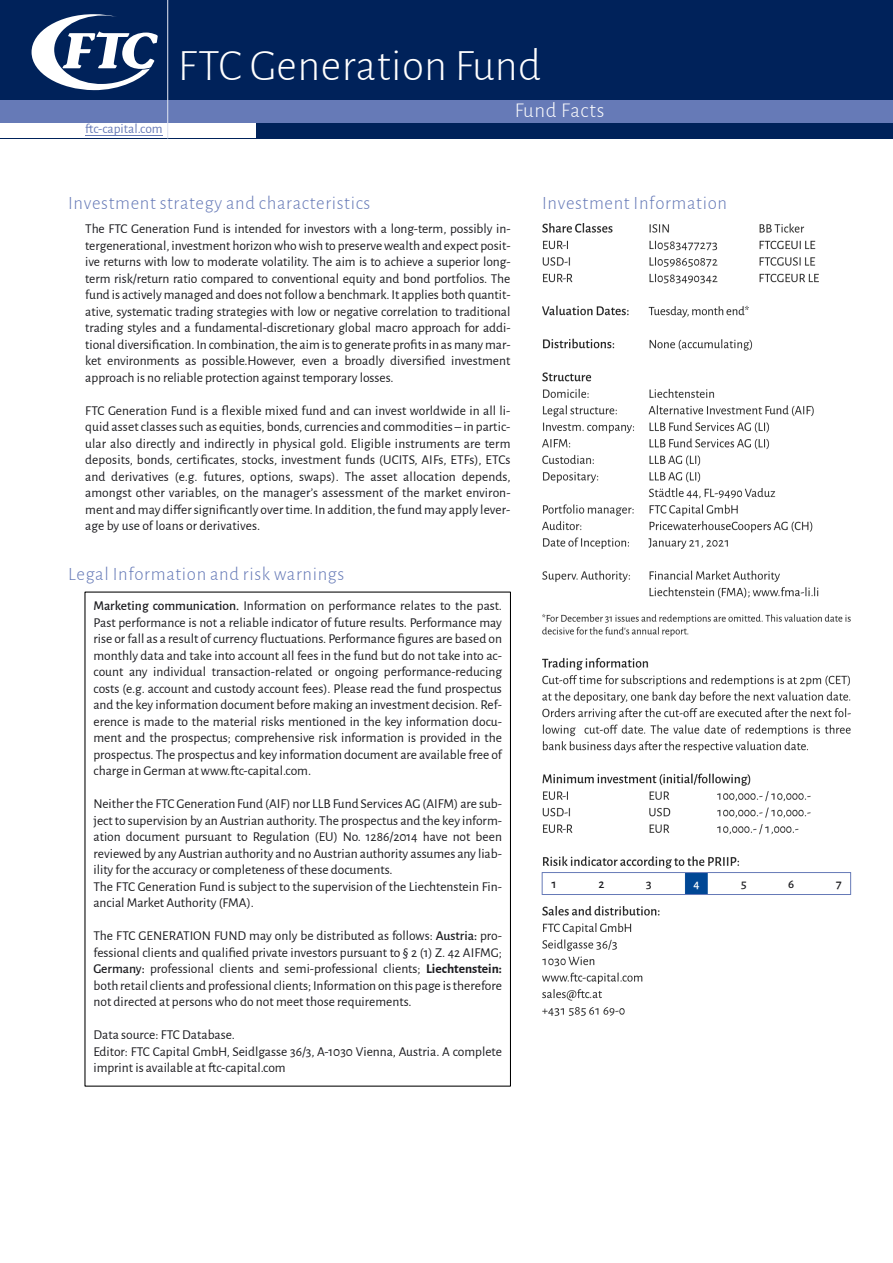
<style>
.page{position:relative;width:893px;height:1263px;background:#fff}
.page>*{position:absolute;margin:0;border:0;box-sizing:border-box;transform-origin:0 0}
.t1{font:300 45px "Alegreya Sans";letter-spacing:.01em;color:#fff}
.t2{font:300 21px "Alegreya Sans";letter-spacing:.035em;color:#fff}
.t3{font:300 18.75px "Alegreya Sans";letter-spacing:.035em;color:#667ab7}
.t4{font:13.5px "Alegreya Sans";color:#1b1b1f}
.t5{font:13.5px "Alegreya Sans";color:#667ab7}
.t6{font:500 12.75px "Alegreya Sans";color:#1b1b1f}
.t7{font:500 12.75px "Alegreya Sans";color:#fff}
.s1{font-weight:500}
.s2{font-weight:700}
</style>
<div class="page">
<div style="left:0;top:0;width:893px;height:138px;background:#00225a"></div>
<div style="left:0;top:117px;width:256px;height:21px;background:#fff"></div>
<div style="left:0;top:100px;width:893px;height:22px;background:#667ab7"></div>
<hr style="left:167px;top:0;width:1px;height:138px;background:#dee2f1">
<svg style="left:32px;top:14px;width:126px;height:76px"></svg>
<hr style="left:85px;top:135px;width:78px;height:1px;background:#667ab7">
<img style="left:542px;top:224px;width:308px;height:791px">
<div style="left:684px;top:872px;width:24px;height:22px;background:#004795"></div>
<svg style="left:565px;top:873px;width:1px;height:21px"></svg>
<svg style="left:589px;top:873px;width:1px;height:21px"></svg>
<svg style="left:613px;top:873px;width:1px;height:21px"></svg>
<svg style="left:637px;top:873px;width:1px;height:21px"></svg>
<svg style="left:660px;top:873px;width:1px;height:21px"></svg>
<svg style="left:684px;top:873px;width:1px;height:21px"></svg>
<svg style="left:708px;top:873px;width:1px;height:21px"></svg>
<svg style="left:732px;top:873px;width:1px;height:21px"></svg>
<svg style="left:755px;top:873px;width:1px;height:21px"></svg>
<svg style="left:779px;top:873px;width:1px;height:21px"></svg>
<svg style="left:803px;top:873px;width:1px;height:21px"></svg>
<svg style="left:826px;top:873px;width:1px;height:21px"></svg>
<svg style="left:542px;top:873px;width:1px;height:21px"></svg>
<svg style="left:850px;top:873px;width:1px;height:21px"></svg>
<hr style="left:542px;top:872px;width:309px;height:1px;background:#667ab7">
<hr style="left:542px;top:894px;width:309px;height:1px;background:#667ab7">
<p class="t1" style="left:178px;top:44px;width:365px">FTC Generation Fund</p>
<p class="t5" style="left:85px;top:122px;width:79px">ftc-capital.com</p>
<p class="t3" style="left:68px;top:194px;width:304px">Investment strategy and characteristics</p>
<p class="t2" style="left:515px;top:100px;width:91px">Fund Facts</p>
<p class="t3" style="left:542px;top:194px;width:186px">Investment Information</p>
<p class="t4" style="left:85px;top:222px;width:427px">The FTC Generation Fund is intended for investors with a long-term, possibly in-</p>
<p class="t4" style="left:85px;top:239px;width:427px">tergenerational, investment horizon who wish to preserve wealth and expect posit-</p>
<p class="t4" style="left:85px;top:255px;width:427px">ive returns with low to moderate volatility. The aim is to achieve a superior long-</p>
<p class="t4" style="left:85px;top:272px;width:427px">term risk/return ratio compared to conventional equity and bond portfolios. The</p>
<p class="t4" style="left:85px;top:288px;width:427px">fund is actively managed and does not follow a benchmark. It applies both quantit-</p>
<p class="t4" style="left:85px;top:305px;width:427px">ative, systematic trading strategies with low or negative correlation to traditional</p>
<p class="t4" style="left:85px;top:321px;width:427px">trading styles and a fundamental-discretionary global macro approach for addi-</p>
<p class="t4" style="left:85px;top:338px;width:427px">tional diversification. In combination, the aim is to generate profits in as many mar-</p>
<p class="t4" style="left:85px;top:354px;width:427px">ket environments as possible.However, even a broadly diversified investment</p>
<p class="t4" style="left:85px;top:371px;width:310px">approach is no reliable protection against temporary losses.</p>
<p class="t4" style="left:85px;top:404px;width:427px">FTC Generation Fund is a flexible mixed fund and can invest worldwide in all li-</p>
<p class="t4" style="left:85px;top:420px;width:427px">quid asset classes such as equities, bonds, currencies and commodities – in partic-</p>
<p class="t4" style="left:85px;top:437px;width:427px">ular also directly and indirectly in physical gold. Eligible instruments are term</p>
<p class="t4" style="left:85px;top:453px;width:427px">deposits, bonds, certificates, stocks, investment funds (UCITS, AIFs, ETFs), ETCs</p>
<p class="t4" style="left:85px;top:470px;width:427px">and derivatives (e.g. futures, options, swaps). The asset allocation depends,</p>
<p class="t4" style="left:85px;top:486px;width:427px">amongst other variables, on the manager’s assessment of the market environ-</p>
<p class="t4" style="left:85px;top:503px;width:427px">ment and may differ significantly over time. In addition, the fund may apply lever-</p>
<p class="t4" style="left:85px;top:519px;width:176px">age by use of loans or derivatives.</p>
<p class="t3" style="left:68px;top:565px;width:278px">Legal Information and risk warnings</p>
<p class="t4" style="left:93px;top:599px;width:410px"><span class="s1">Marketing communication.</span> Information on performance relates to the past.</p>
<p class="t4" style="left:93px;top:616px;width:410px">Past performance is not a reliable indicator of future results. Performance may</p>
<p class="t4" style="left:93px;top:632px;width:410px">rise or fall as a result of currency fluctuations. Performance figures are based on</p>
<p class="t4" style="left:93px;top:649px;width:410px">monthly data and take into account all fees in the fund but do not take into ac-</p>
<p class="t4" style="left:93px;top:665px;width:410px">count any individual transaction-related or ongoing performance-reducing</p>
<p class="t4" style="left:93px;top:682px;width:410px">costs (e.g. account and custody account fees). Please read the fund prospectus</p>
<p class="t4" style="left:93px;top:698px;width:410px">and the key information document before making an investment decision. Ref-</p>
<p class="t4" style="left:93px;top:715px;width:410px">erence is made to the material risks mentioned in the key information docu-</p>
<p class="t4" style="left:93px;top:731px;width:410px">ment and the prospectus; comprehensive risk information is provided in the</p>
<p class="t4" style="left:93px;top:748px;width:410px">prospectus. The prospectus and key information document are available free of</p>
<p class="t4" style="left:93px;top:764px;width:219px">charge in German at www.ftc-capital.com.</p>
<p class="t4" style="left:93px;top:797px;width:410px">Neither the FTC Generation Fund (AIF) nor LLB Fund Services AG (AIFM) are sub-</p>
<p class="t4" style="left:93px;top:814px;width:410px">ject to supervision by an Austrian authority. The prospectus and the key inform-</p>
<p class="t4" style="left:93px;top:830px;width:410px">ation document pursuant to Regulation (EU) No. 1286/2014 have not been</p>
<p class="t4" style="left:93px;top:847px;width:410px">reviewed by any Austrian authority and no Austrian authority assumes any liab-</p>
<p class="t4" style="left:93px;top:863px;width:301px">ility for the accuracy or completeness of these documents.</p>
<p class="t4" style="left:93px;top:880px;width:410px">The FTC Generation Fund is subject to the supervision of the Liechtenstein Fin-</p>
<p class="t4" style="left:93px;top:896px;width:162px">ancial Market Authority (FMA).</p>
<p class="t4" style="left:93px;top:929px;width:410px">The FTC GENERATION FUND may only be distributed as follows: <span class="s1">Austria:</span> pro-</p>
<p class="t4" style="left:93px;top:946px;width:410px">fessional clients and qualified private investors pursuant to § 2 (1) Z. 42 AIFMG;</p>
<p class="t4" style="left:93px;top:962px;width:410px"><span class="s1">Germany:</span> professional clients and semi-professional clients; <span class="s2">Liechtenstein:</span></p>
<p class="t4" style="left:93px;top:979px;width:410px">both retail clients and professional clients; Information on this page is therefore</p>
<p class="t4" style="left:93px;top:995px;width:320px">not directed at persons who do not meet those requirements.</p>
<p class="t4" style="left:93px;top:1028px;width:143px">Data source: FTC Database.</p>
<p class="t4" style="left:93px;top:1045px;width:410px">Editor: FTC Capital GmbH, Seidlgasse 36/3, A-1030 Vienna, Austria. A complete</p>
<p class="t4" style="left:93px;top:1061px;width:194px">imprint is available at ftc-capital.com</p>
<p class="t6" style="left:551px;top:878px;width:8px">1</p>
<p class="t6" style="left:598px;top:878px;width:8px">2</p>
<p class="t6" style="left:646px;top:878px;width:8px">3</p>
<p class="t7" style="left:693px;top:878px;width:8px">4</p>
<p class="t6" style="left:741px;top:878px;width:8px">5</p>
<p class="t6" style="left:788px;top:878px;width:8px">6</p>
<p class="t6" style="left:836px;top:878px;width:8px">7</p>
</div>
